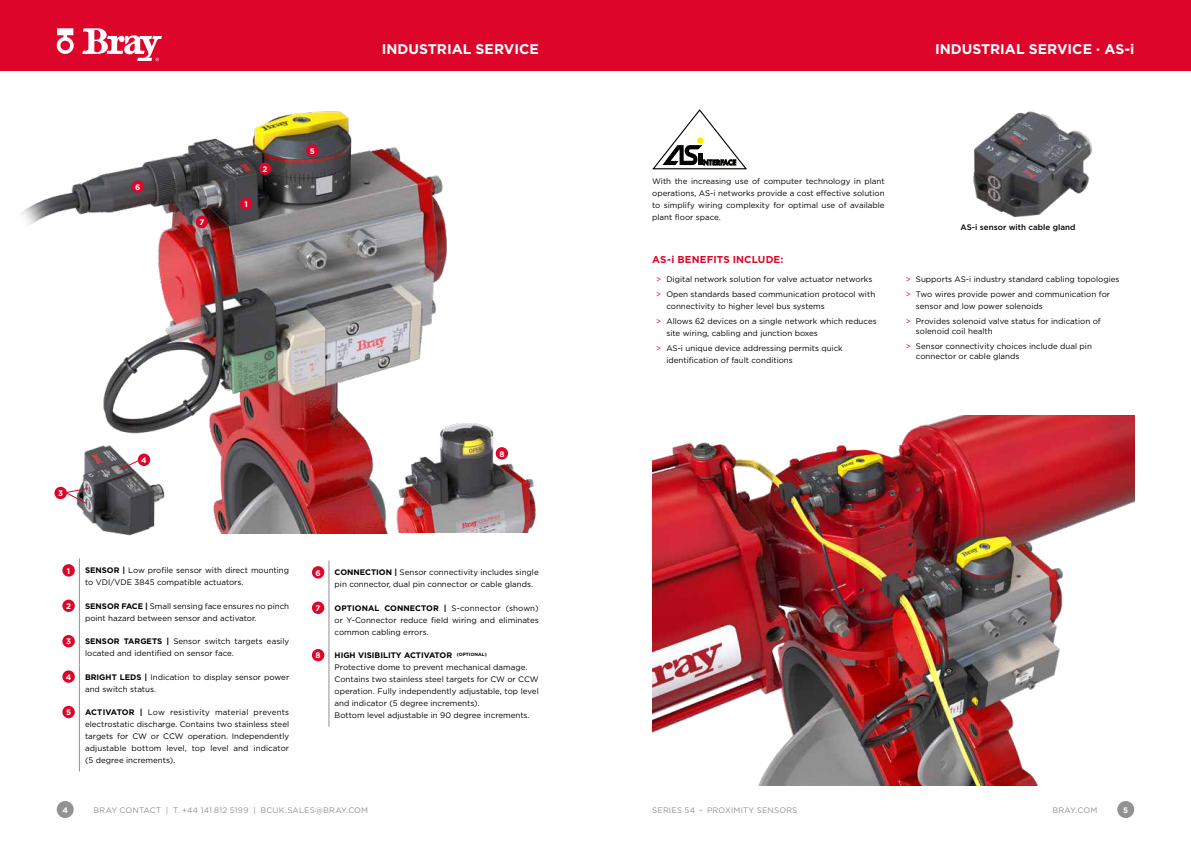
<style>
.page{position:relative;width:1191px;height:842px;background:#fff}
.page>*{position:absolute;margin:0;border:0;box-sizing:border-box;transform-origin:0 0}
.t1{font:700 14px "Gotham";color:#fff}
.t2{font:700 10px "Gotham";letter-spacing:.015em;color:#dd052a}
.t3{font:8px/12px "Gotham";color:#000}
.t4{font:8px "Gotham";letter-spacing:.025em;color:#929292}
.t5{font:500 8px "Gotham";color:#000}
.t6{font:700 8px "Gotham";color:#fff}
.s1{font-weight:700}
.s2{color:#dd052a}
</style>
<div class="page">
<hr style="left:79px;top:558px;width:1px;height:36px;background:#929292">
<hr style="left:79px;top:594px;width:1px;height:35px;background:#929292">
<hr style="left:79px;top:629px;width:1px;height:36px;background:#929292">
<hr style="left:79px;top:665px;width:1px;height:35px;background:#929292">
<hr style="left:79px;top:700px;width:1px;height:71px;background:#929292">
<div style="left:62px;top:564px;width:13px;height:13px;background:#dd052a;border-radius:50%"></div>
<div style="left:62px;top:600px;width:13px;height:12px;background:#dd052a;border-radius:50%"></div>
<div style="left:62px;top:635px;width:13px;height:12px;background:#dd052a;border-radius:50%"></div>
<div style="left:62px;top:670px;width:13px;height:13px;background:#dd052a;border-radius:50%"></div>
<div style="left:62px;top:706px;width:13px;height:12px;background:#dd052a;border-radius:50%"></div>
<hr style="left:329px;top:560px;width:1px;height:36px;background:#929292">
<hr style="left:329px;top:596px;width:1px;height:47px;background:#929292">
<hr style="left:329px;top:643px;width:1px;height:84px;background:#929292">
<div style="left:312px;top:566px;width:12px;height:12px;background:#dd052a;border-radius:50%"></div>
<div style="left:312px;top:601px;width:12px;height:13px;background:#dd052a;border-radius:50%"></div>
<div style="left:312px;top:649px;width:12px;height:12px;background:#dd052a;border-radius:50%"></div>
<img style="left:21px;top:111px;width:429px;height:423px">
<img style="left:52px;top:439px;width:121px;height:96px">
<svg style="left:63px;top:487px;width:26px;height:18px"></svg>
<svg style="left:118px;top:459px;width:23px;height:12px"></svg>
<img style="left:387px;top:419px;width:149px;height:113px">
<div style="left:240px;top:198px;width:12px;height:12px;background:#dd052a;border-radius:50%"></div>
<div style="left:259px;top:162px;width:12px;height:13px;background:#dd052a;border-radius:50%"></div>
<div style="left:54px;top:487px;width:13px;height:12px;background:#dd052a;border-radius:50%"></div>
<div style="left:138px;top:454px;width:12px;height:12px;background:#dd052a;border-radius:50%"></div>
<div style="left:306px;top:144px;width:13px;height:13px;background:#dd052a;border-radius:50%"></div>
<div style="left:132px;top:180px;width:12px;height:13px;background:#dd052a;border-radius:50%"></div>
<div style="left:196px;top:216px;width:12px;height:12px;background:#dd052a;border-radius:50%"></div>
<div style="left:495px;top:447px;width:13px;height:13px;background:#dd052a;border-radius:50%"></div>
<div style="left:0;top:0;width:1191px;height:71px;background:#dd052a"></div>
<div style="left:1117px;top:801px;width:17px;height:17px;background:#929292;border-radius:50%"></div>
<div style="left:57px;top:801px;width:17px;height:17px;background:#929292;border-radius:50%"></div>
<svg style="left:82px;top:28px;width:80px;height:33px"></svg>
<svg style="left:57px;top:28px;width:17px;height:26px"></svg>
<img style="left:973px;top:111px;width:120px;height:106px">
<img style="left:652px;top:415px;width:482px;height:370px">
<svg style="left:652px;top:109px;width:95px;height:61px"></svg>
<h1 class="t1" style="left:382px;top:40px;width:158px">INDUSTRIAL SERVICE</h1>
<h1 class="t1" style="left:935px;top:40px;width:201px">INDUSTRIAL SERVICE · AS-i</h1>
<p class="t6" style="left:135px;top:182px;width:7px">6</p>
<p class="t6" style="left:199px;top:217px;width:6px">7</p>
<p class="t6" style="left:244px;top:199px;width:5px">1</p>
<p class="t6" style="left:263px;top:164px;width:6px">2</p>
<p class="t6" style="left:310px;top:146px;width:7px">5</p>
<p class="t6" style="left:58px;top:488px;width:6px">3</p>
<p class="t6" style="left:141px;top:455px;width:7px">4</p>
<p class="t6" style="left:499px;top:448px;width:7px">8</p>
<p class="t6" style="left:67px;top:565px;width:5px">1</p>
<p class="t3" style="left:85px;top:564px;width:206px"><span class="s1">SENSOR |</span> Low profile sensor with direct mounting to VDI/VDE 3845 compatible actuators.</p>
<p class="t6" style="left:66px;top:601px;width:6px">2</p>
<p class="t3" style="left:85px;top:600px;width:206px"><span class="s1">SENSOR FACE |</span> Small sensing face ensures no pinch point hazard between sensor and activator.</p>
<p class="t6" style="left:66px;top:636px;width:6px">3</p>
<p class="t3" style="left:85px;top:635px;width:206px"><span class="s1">SENSOR TARGETS |</span> Sensor switch targets easily located and identified on sensor face.</p>
<p class="t6" style="left:66px;top:672px;width:7px">4</p>
<p class="t3" style="left:85px;top:671px;width:206px"><span class="s1">BRIGHT LEDS |</span> Indication to display sensor power and switch status.</p>
<p class="t6" style="left:66px;top:707px;width:7px">5</p>
<p class="t3" style="left:85px;top:706px;width:206px;text-align:justify"><span class="s1">ACTIVATOR |</span> Low resistivity material prevents electrostatic discharge. Contains two stainless steel targets for CW or CCW operation. Independently adjustable bottom level, top level and indicator (5 degree increments).</p>
<p class="t6" style="left:315px;top:567px;width:7px">6</p>
<p class="t3" style="left:334px;top:566px;width:206px"><span class="s1">CONNECTION |</span> Sensor connectivity includes single pin connector, dual pin connector or cable glands.</p>
<p class="t6" style="left:316px;top:603px;width:6px">7</p>
<p class="t3" style="left:334px;top:602px;width:206px;text-align:justify"><span class="s1">OPTIONAL CONNECTOR |</span> S-connector (shown) or Y-Connector reduce field wiring and eliminates common cabling errors.</p>
<p class="t6" style="left:316px;top:650px;width:7px">8</p>
<p class="t3" style="left:334px;top:649px;width:206px"><span class="s1">HIGH VISIBILITY ACTIVATOR</span> <sup>(OPTIONAL)<br></sup>Protective dome to prevent mechanical damage.<br>Contains two stainless steel targets for CW or CCW operation. Fully independently adjustable, top level and indicator (5 degree increments).<br>Bottom level adjustable in 90 degree increments.</p>
<p class="t3" style="left:652px;top:175px;width:234px;text-align:justify">With the increasing use of computer technology in plant operations, AS-i networks provide a cost effective solution to simplify wiring complexity for optimal use of available plant floor space.</p>
<p class="t2" style="left:652px;top:253px;width:133px">AS-i BENEFITS INCLUDE:</p>
<p class="t3" style="left:656px;top:272px;width:220px;line-height:14.9px"><span class="s2">&gt;</span> Digital network solution for valve actuator networks <span class="s2">&gt;</span> Open standards based communication protocol with</p>
<p class="t3" style="left:656px;top:299px;width:222px;line-height:14.9px;text-indent:10px">connectivity to higher level bus systems<br><span class="s2">&gt;</span> Allows 62 devices on a single network which reduces</p>
<p class="t3" style="left:656px;top:326px;width:188px;line-height:14.9px;text-indent:10px">site wiring, cabling and junction boxes<br><span class="s2">&gt;</span> AS-i unique device addressing permits quick</p>
<p class="t3" style="left:666px;top:354px;width:128px">identification of fault conditions</p>
<p class="t5" style="left:960px;top:222px;width:116px">AS-i sensor with cable gland</p>
<p class="t3" style="left:905px;top:272px;width:215px;line-height:14.9px"><span class="s2">&gt;</span> Supports AS-i industry standard cabling topologies <span class="s2">&gt;</span> Two wires provide power and communication for</p>
<p class="t3" style="left:905px;top:299px;width:196px;line-height:14.9px;text-indent:10px">sensor and low power solenoids<br><span class="s2">&gt;</span> Provides solenoid valve status for indication of</p>
<p class="t3" style="left:905px;top:324px;width:188px;line-height:14.9px;text-indent:10px">solenoid coil health<br><span class="s2">&gt;</span> Sensor connectivity choices include dual pin</p>
<p class="t3" style="left:916px;top:350px;width:105px">connector or cable glands</p>
<p class="t6" style="left:62px;top:805px;width:7px">4</p>
<p class="t4" style="left:94px;top:805px;width:276px">BRAY CONTACT | T. +44 141 812 5199 | BCUK.SALES@BRAY.COM</p>
<p class="t4" style="left:1052px;top:805px;width:47px">BRAY.COM</p>
<p class="t6" style="left:1123px;top:805px;width:7px">5</p>
<p class="t4" style="left:652px;top:805px;width:147px">SERIES 54 <span class="s1">·</span> PROXIMITY SENSORS</p>
</div>
